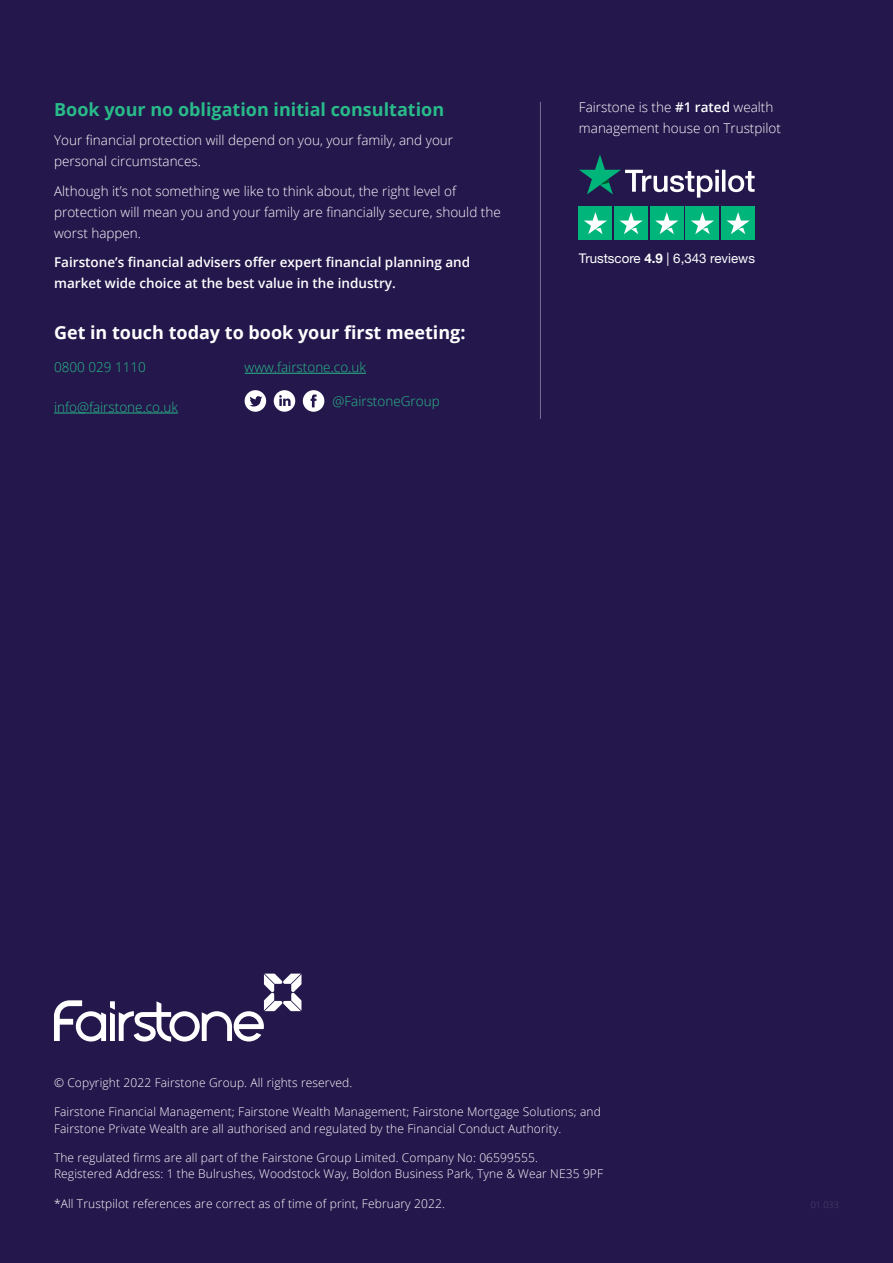
<style>
.page{position:relative;width:893px;height:1263px;background:#24174c}
.page>*{position:absolute;margin:0;border:0;box-sizing:border-box;transform-origin:0 0}
.t1{font:700 18px "Open Sans";color:#29bb89}
.t2{font:700 18px "Open Sans";color:#fff}
.t3{font:300 13.5px/21px "Open Sans";color:#fff}
.t4{font:600 13.5px/21px "Open Sans";color:#fff}
.t5{font:300 13.5px "Open Sans";color:#29bb89}
.t6{font:13.35px "Helvetica Neue LT 55 Rm";color:#fff}
.t7{font:300 12px/16.5px "Open Sans";letter-spacing:.01em;color:#fff}
.s1{font-weight:600}
.s2{font-family:"Helvetica Neue LT 75 Bd"}
</style>
<div class="page">
<hr style="left:54px;top:413px;width:124px;height:1px;background:#29bb89">
<hr style="left:245px;top:373px;width:121px;height:1px;background:#29bb89">
<svg style="left:245px;top:390px;width:21px;height:22px"></svg>
<svg style="left:274px;top:390px;width:21px;height:22px"></svg>
<svg style="left:303px;top:390px;width:21px;height:22px"></svg>
<hr style="left:540px;top:102px;width:1px;height:317px;background:#fefeff">
<svg style="left:579px;top:155px;width:176px;height:43px"></svg>
<div style="left:579px;top:207px;width:33px;height:33px;background:#00b57a"></div>
<svg style="left:584px;top:212px;width:23px;height:22px"></svg>
<div style="left:615px;top:207px;width:33px;height:33px;background:#00b57a"></div>
<svg style="left:619px;top:212px;width:24px;height:22px"></svg>
<div style="left:650px;top:207px;width:33px;height:33px;background:#00b57a"></div>
<svg style="left:655px;top:212px;width:23px;height:22px"></svg>
<div style="left:686px;top:207px;width:33px;height:33px;background:#00b57a"></div>
<svg style="left:691px;top:212px;width:23px;height:22px"></svg>
<div style="left:722px;top:207px;width:33px;height:33px;background:#00b57a"></div>
<svg style="left:726px;top:212px;width:24px;height:22px"></svg>
<svg style="left:54px;top:973px;width:247px;height:68px"></svg>
<h1 class="t1" style="left:54px;top:96px;width:392px">Book your no obligation initial consultation</h1>
<p class="t3" style="left:54px;top:129px;width:400px">Your financial protection will depend on you, your family, and your personal circumstances.</p>
<p class="t3" style="left:54px;top:180px;width:448px">Although it’s not something we like to think about, the right level of protection will mean you and your family are financially secure, should the worst happen.</p>
<p class="t4" style="left:54px;top:252px;width:418px">Fairstone’s financial advisers offer expert financial planning and market wide choice at the best value in the industry.</p>
<h1 class="t2" style="left:54px;top:319px;width:413px">Get in touch today to book your first meeting:</h1>
<p class="t5" style="left:54px;top:358px;width:93px">0800 029 1110</p>
<p class="t5" style="left:54px;top:398px;width:125px">info@fairstone.co.uk</p>
<p class="t5" style="left:245px;top:358px;width:123px">www.fairstone.co.uk</p>
<p class="t5" style="left:332px;top:392px;width:109px">@FairstoneGroup</p>
<p class="t3" style="left:579px;top:96px;width:204px">Fairstone is the <span class="s1">#1 rated</span> wealth management house on Trustpilot</p>
<p class="t6" style="left:579px;top:250px;width:178px">Trustscore <span class="s2">4.9</span> | 6,343 reviews</p>
<p class="t7" style="left:54px;top:1074px;width:300px">© Copyright 2022 Fairstone Group. All rights reserved.</p>
<p class="t7" style="left:54px;top:1103px;width:548px">Fairstone Financial Management; Fairstone Wealth Management; Fairstone Mortgage Solutions; and<br>Fairstone Private Wealth are all authorised and regulated by the Financial Conduct Authority.</p>
<p class="t7" style="left:54px;top:1149px;width:551px">The regulated firms are all part of the Fairstone Group Limited. Company No: 06599555.<br>Registered Address: 1 the Bulrushes, Woodstock Way, Boldon Business Park, Tyne &amp; Wear NE35 9PF</p>
<p class="t7" style="left:54px;top:1194px;width:392px">*All Trustpilot references are correct as of time of print, February 2022.</p>
</div>
